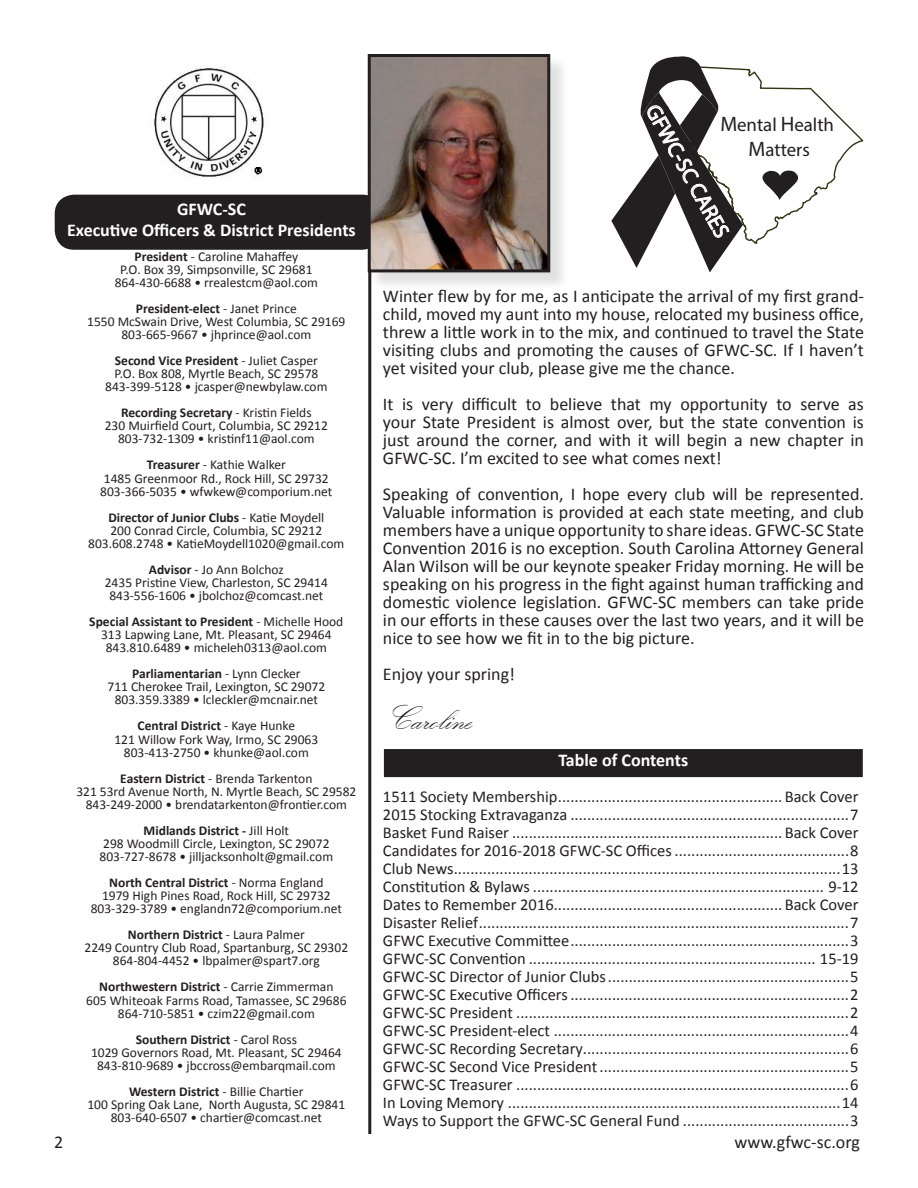
<style>
.page{position:relative;width:918px;height:1188px;background:#fff}
.page>*{position:absolute;margin:0;border:0;box-sizing:border-box;transform-origin:0 0}
.t1{font:36px "Kunstler Script";color:#231f20}
.t2{font:800 21.6px "Metroflex Wide";color:#fff}
.t3{font:700 18.9px/25.2px "Metroflex Wide";color:#231f20;text-align:center}
.t4{font:18px/18px "Calibri";color:#231f20;text-align:justify}
.t5{font:700 18px/21.6px "Calibri";color:#fff;text-align:center}
.t6{font:16.5px/18px "Calibri";color:#231f20;text-align:justify}
.t7{font:13.5px/13px "Calibri";color:#231f20;text-align:center}
.s1{font-weight:700}
.s2{font-size:21px}
.s3{font-style:italic;font-size:21px}
.s4{font-style:italic}
</style>
<div class="page">
<div style="left:56px;top:196px;width:324px;height:52px;background:#231f20;border-radius:18px"></div>
<div style="left:55px;top:195px;width:326px;height:55px;border:3px solid #231f20;border-radius:18px"></div>
<img style="left:154px;top:68px;width:110px;height:110px">
<hr style="left:368px;top:246px;width:3px;height:888px;background:#231f20">
<div style="left:370px;top:56px;width:199px;height:235px;background:#231f20;opacity:.14"></div>
<img style="left:372px;top:58px;width:174px;height:210px">
<div style="left:368px;top:54px;width:182px;height:218px;border:3px solid #231f20"></div>
<svg style="left:611px;top:56px;width:253px;height:216px"></svg>
<div style="left:384px;top:749px;width:479px;height:28px;background:#231f20;border:3px solid #231f20"></div>
<p class="t5" style="left:67px;top:197px;width:290px">GFWC-SC<br>Executive Officers &amp; District Presidents</p>
<p class="t7" style="left:115px;top:249px;width:205px"><span class="s1">President</span> - Caroline Mahaffey<br>P.O. Box 39, Simpsonville, SC 29681<br>864-430-6688 • rrealestcm@aol.com</p>
<p class="t7" style="left:87px;top:302px;width:260px"><span class="s1">President-elect</span> - Janet Prince<br>1550 McSwain Drive, West Columbia, SC 29169<br>803-665-9667 • jhprince@aol.com</p>
<p class="t7" style="left:105px;top:354px;width:224px"><span class="s1">Second Vice President</span> - Juliet Casper<br>P.O. Box 808, Myrtle Beach, SC 29578<br>843-399-5128 • jcasper@newbylaw.com</p>
<p class="t7" style="left:105px;top:406px;width:225px"><span class="s1">Recording Secretary</span> - Kristin Fields<br>230 Muirfield Court, Columbia, SC 29212<br>803-732-1309 • kristinf11@aol.com</p>
<p class="t7" style="left:100px;top:458px;width:234px"><span class="s1">Treasurer</span> - Kathie Walker<br>1485 Greenmoor Rd., Rock Hill, SC 29732<br>803-366-5035 • wfwkew@comporium.net</p>
<p class="t7" style="left:88px;top:510px;width:258px"><span class="s1">Director of Junior Clubs</span> - Katie Moydell<br>200 Conrad Circle, Columbia, SC 29212<br>803.608.2748 • KatieMoydell1020@gmail.com</p>
<p class="t7" style="left:105px;top:563px;width:225px"><span class="s1">Advisor</span> - Jo Ann Bolchoz<br>2435 Pristine View, Charleston, SC 29414<br>843-556-1606 • jbolchoz@comcast.net</p>
<p class="t7" style="left:89px;top:615px;width:256px"><span class="s1">Special Assistant to President</span> - Michelle Hood<br>313 Lapwing Lane, Mt. Pleasant, SC 29464<br>843.810.6489 • micheleh0313@aol.com</p>
<p class="t7" style="left:108px;top:667px;width:219px"><span class="s1">Parliamentarian</span> - Lynn Clecker<br>711 Cherokee Trail, Lexington, SC 29072<br>803.359.3389 • lcleckler@mcnair.net</p>
<p class="t7" style="left:114px;top:719px;width:205px"><span class="s1">Central District</span> - Kaye Hunke<br>121 Willow Fork Way, Irmo, SC 29063<br>803-413-2750 • khunke@aol.com</p>
<p class="t7" style="left:76px;top:771px;width:282px"><span class="s1">Eastern District</span> - Brenda Tarkenton<br>321 53rd Avenue North, N. Myrtle Beach, SC 29582<br>843-249-2000 • brendatarkenton@frontier.com</p>
<p class="t7" style="left:100px;top:824px;width:235px"><span class="s1">Midlands District -</span> Jill Holt<br>298 Woodmill Circle, Lexington, SC 29072<br>803-727-8678 • jilljacksonholt@gmail.com</p>
<p class="t7" style="left:91px;top:876px;width:253px"><span class="s1">North Central District</span> - Norma England<br>1979 High Pines Road, Rock Hill, SC 29732<br>803-329-3789 • englandn72@comporium.net</p>
<p class="t7" style="left:85px;top:928px;width:265px"><span class="s1">Northern District</span> - Laura Palmer<br>2249 Country Club Road, Spartanburg, SC 29302<br>864-804-4452 • lbpalmer@spart7.org</p>
<p class="t7" style="left:86px;top:980px;width:262px"><span class="s1">Northwestern District</span> - Carrie Zimmerman<br>605 Whiteoak Farms Road, Tamassee, SC 29686<br>864-710-5851 • czim22@gmail.com</p>
<p class="t7" style="left:91px;top:1032px;width:252px"><span class="s1">Southern District</span> - Carol Ross<br>1029 Governors Road, Mt. Pleasant, SC 29464<br>843-810-9689 • jbccross@embarqmail.com</p>
<p class="t7" style="left:87px;top:1085px;width:259px"><span class="s1">Western District</span> - Billie Chartier<br>100 Spring Oak Lane, North Augusta, SC 29841<br>803-640-6507 • chartier@comcast.net</p>
<h2 class="t2" style="left:663px;top:100px;width:150px;rotate:61deg">GFWC-SC CARES</h2>
<p class="t3" style="left:720px;top:112px;width:115px"><span class="s2">M</span>ental <span class="s2">H</span>ealth<br><span class="s3">M</span><span class="s4">atters</span></p>
<p class="t4" style="left:383px;top:286px;width:483px">Winter flew by for me, as I anticipate the arrival of my first grand&shy;child, moved my aunt into my house, relocated my business office, threw a little work in to the mix, and continued to travel the State visiting clubs and promoting the causes of GFWC-SC. If I haven’t yet visited your club, please give me the chance.</p>
<p class="t4" style="left:383px;top:394px;width:482px">It is very difficult to believe that my opportunity to serve as your State President is almost over, but the state convention is just around the corner, and with it will begin a new chapter in GFWC-SC. I’m excited to see what comes next!</p>
<p class="t4" style="left:383px;top:484px;width:483px">Speaking of convention, I hope every club will be represented.<br>Valuable information is provided at each state meeting, and club members have a unique opportunity to share ideas. GFWC-SC State Convention 2016 is no exception. South Carolina Attorney General Alan Wilson will be our keynote speaker Friday morning. He will be speaking on his progress in the fight against human trafficking and domestic violence legislation. GFWC-SC members can take pride in our efforts in these causes over the last two years, and it will be nice to see how we fit in to the big picture.</p>
<p class="t4" style="left:383px;top:664px;width:134px">Enjoy your spring!</p>
<h1 class="t1" style="left:383px;top:699px;width:90px">Caroline</h1>
<p class="t5" style="left:558px;top:748px;width:131px">Table of Contents</p>
<p class="t6" style="left:383px;top:787px;width:477px">1511 Society Membership...................................................... Back Cover 2015 Stocking Extravaganza ...................................................................7<br>Basket Fund Raiser ................................................................. Back Cover Candidates for 2016-2018 GFWC-SC Offices ..........................................8<br>Club News.............................................................................................13<br>Constitution &amp; Bylaws ...................................................................... 9-12<br>Dates to Remember 2016....................................................... Back Cover Disaster Relief.........................................................................................7<br>GFWC Executive Committee...................................................................3<br>GFWC-SC Convention ..................................................................... 15-19<br>GFWC-SC Director of Junior Clubs..........................................................5<br>GFWC-SC Executive Officers ...................................................................2<br>GFWC-SC President ................................................................................2<br>GFWC-SC President-elect .......................................................................4<br>GFWC-SC Recording Secretary................................................................6<br>GFWC-SC Second Vice President............................................................5<br>GFWC-SC Treasurer ................................................................................6<br>In Loving Memory ................................................................................14<br>Ways to Support the GFWC-SC General Fund ........................................3</p>
<p class="t4" style="left:54px;top:1132px;width:11px">2</p>
<p class="t4" style="left:735px;top:1132px;width:127px">www.gfwc-sc.org</p>
</div>
